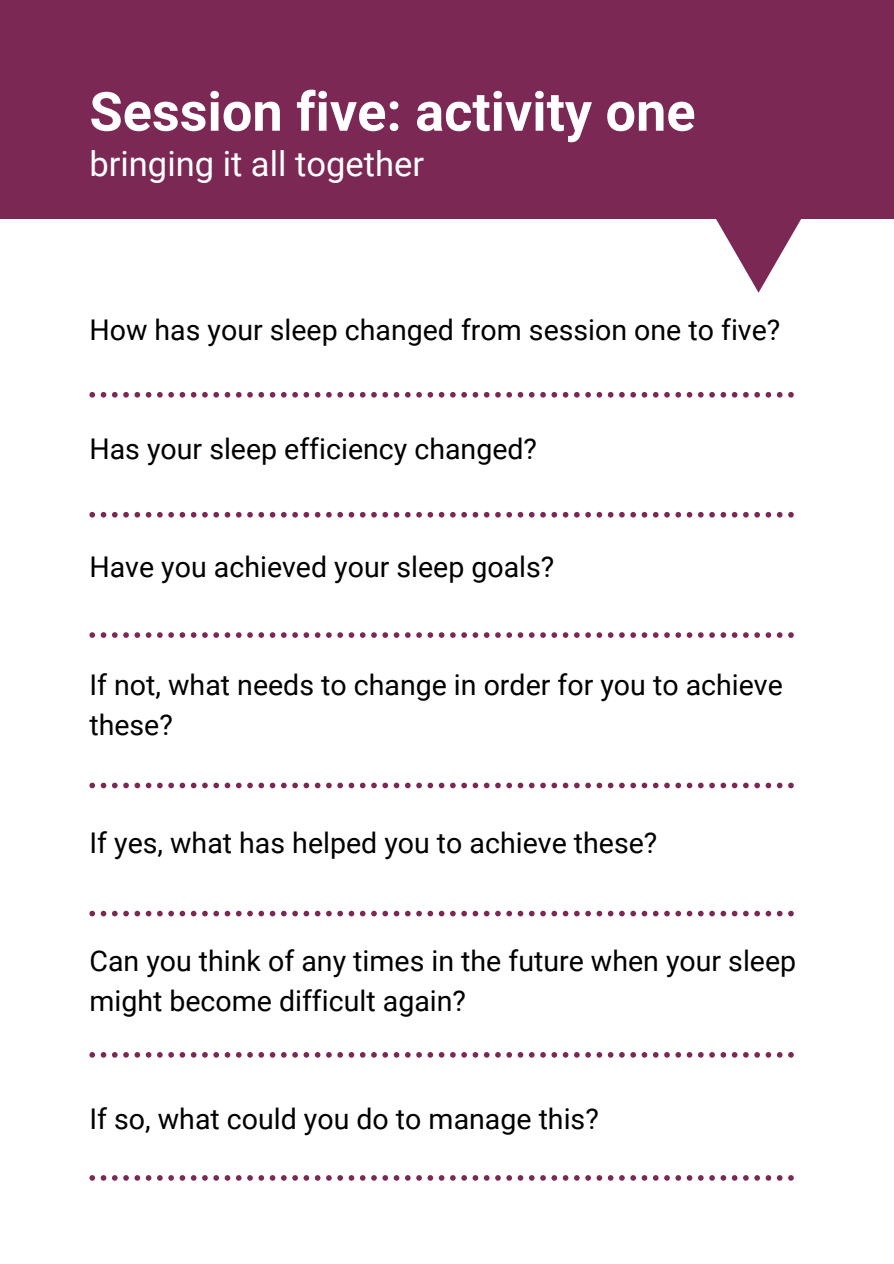
<style>
.page{position:relative;width:894px;height:1264px;background:#fff}
.page>*{position:absolute;margin:0;border:0;box-sizing:border-box;transform-origin:0 0}
.t1{font:700 54px "Roboto";color:#fff}
.t2{font:34.5px "Roboto";color:#fff}
.t3{font:28.5px/39.5px "Roboto";color:#000}
</style>
<div class="page">
<div style="left:0;top:0;width:893px;height:219px;background:#7c2855"></div>
<svg style="left:716px;top:219px;width:85px;height:74px"></svg>
<svg style="left:89px;top:392px;width:704px;height:5px"></svg>
<svg style="left:89px;top:512px;width:704px;height:5px"></svg>
<svg style="left:89px;top:632px;width:704px;height:6px"></svg>
<svg style="left:89px;top:782px;width:704px;height:6px"></svg>
<svg style="left:89px;top:910px;width:704px;height:6px"></svg>
<svg style="left:89px;top:1052px;width:704px;height:5px"></svg>
<svg style="left:89px;top:1175px;width:704px;height:5px"></svg>
<h1 class="t1" style="left:89px;top:81px;width:607px">Session five: activity one</h1>
<p class="t2" style="left:89px;top:144px;width:336px">bringing it all together</p>
<p class="t3" style="left:89px;top:311px;width:692px">How has your sleep changed from session one to five?</p>
<p class="t3" style="left:89px;top:429px;width:449px">Has your sleep efficiency changed?</p>
<p class="t3" style="left:89px;top:547px;width:466px">Have you achieved your sleep goals?</p>
<p class="t3" style="left:89px;top:665px;width:694px">If not, what needs to change in order for you to achieve these?</p>
<p class="t3" style="left:89px;top:823px;width:569px">If yes, what has helped you to achieve these?</p>
<p class="t3" style="left:89px;top:941px;width:708px">Can you think of any times in the future when your sleep might become difficult again?</p>
<p class="t3" style="left:89px;top:1099px;width:510px">If so, what could you do to manage this?</p>
</div>
